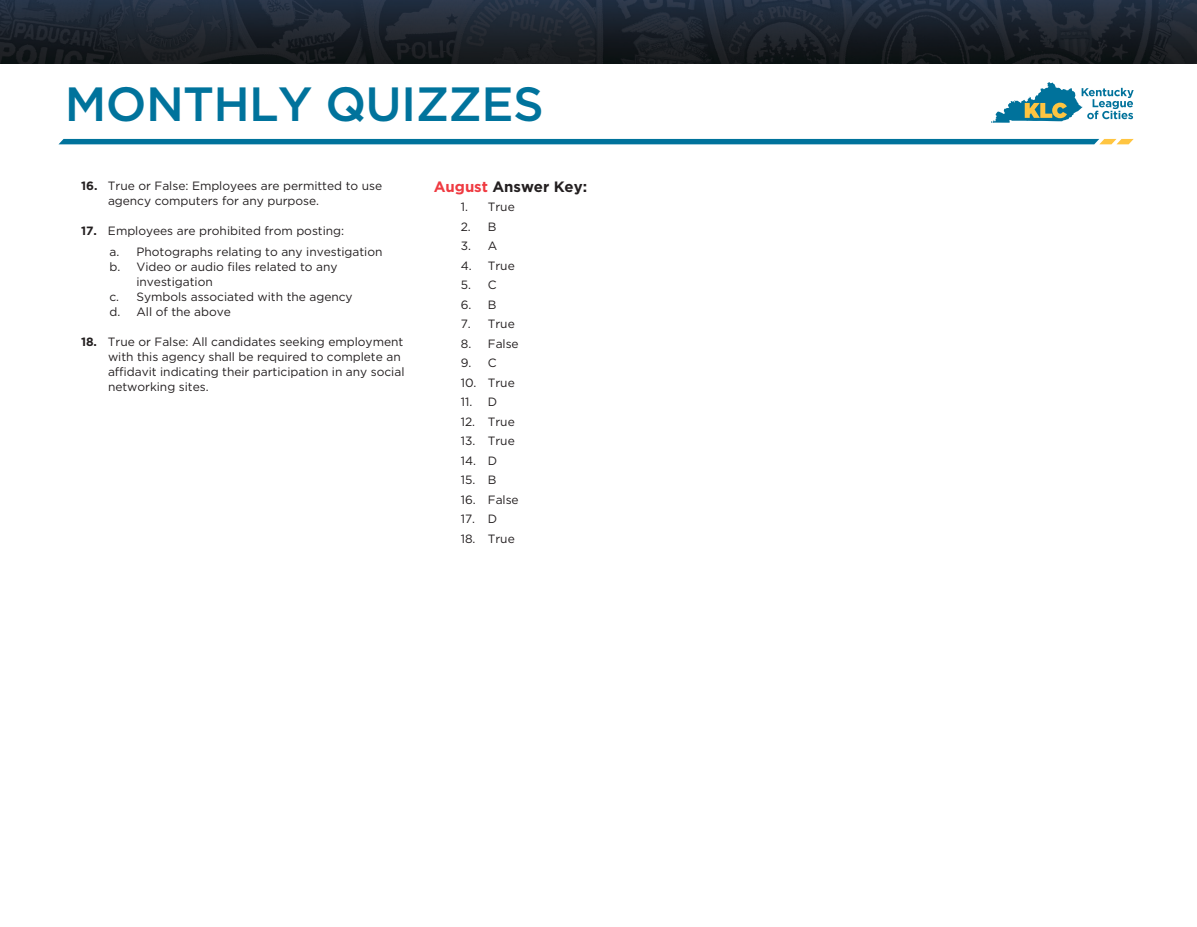
<style>
.page{position:relative;width:1197px;height:927px;background:#fff}
.page>*{position:absolute;margin:0;border:0;box-sizing:border-box;transform-origin:0 0}
.t1{font:500 48px "Gotham";letter-spacing:-.015em;color:#00739c}
.t2{font:700 15px "Gotham";letter-spacing:-.005em;color:#231f20}
.t3{font:12px/15px "Gotham";letter-spacing:-.005em;color:#231f20}
.s1{font-weight:700}
.s2{color:#ef3b42}
</style>
<div class="page">
<img style="left:0;top:0;width:1197px;height:64px">
<svg style="left:991px;top:82px;width:143px;height:41px"></svg>
<div style="left:59px;top:139px;width:1075px;height:5px;background:#00739c"></div>
<svg style="left:0;top:0;width:5px;height:5px"></svg>
<svg style="left:1192px;top:0;width:5px;height:5px"></svg>
<p class="t1" style="left:65px;top:73px;width:480px">MONTHLY QUIZZES</p>
<p class="t3" style="left:108px;top:178px;width:276px;text-indent:-27px"><span class="s1">16.</span> True or False: Employees are permitted to use agency computers for any purpose.</p>
<p class="t3" style="left:81px;top:223px;width:265px"><span class="s1">17.</span> Employees are prohibited from posting:</p>
<p class="t3" style="left:110px;top:244px;width:275px">a. Photographs relating to any investigation</p>
<p class="t3" style="left:136px;top:259px;width:203px;text-indent:-27px">b. Video or audio files related to any investigation</p>
<p class="t3" style="left:110px;top:289px;width:245px">c. Symbols associated with the agency</p>
<p class="t3" style="left:110px;top:304px;width:123px">d. All of the above</p>
<p class="t3" style="left:108px;top:334px;width:298px;text-indent:-27px"><span class="s1">18.</span> True or False: All candidates seeking employment with this agency shall be required to complete an affidavit indicating their participation in any social networking sites.</p>
<p class="t2" style="left:434px;top:177px;width:155px"><span class="s2">August</span> Answer Key:</p>
<p class="t3" style="left:461px;top:199px;width:55px">1. True</p>
<p class="t3" style="left:461px;top:219px;width:37px">2. B</p>
<p class="t3" style="left:461px;top:238px;width:38px">3. A</p>
<p class="t3" style="left:461px;top:258px;width:55px">4. True</p>
<p class="t3" style="left:461px;top:277px;width:37px">5. C</p>
<p class="t3" style="left:461px;top:297px;width:37px">6. B</p>
<p class="t3" style="left:461px;top:316px;width:55px">7. True</p>
<p class="t3" style="left:461px;top:336px;width:59px">8. False</p>
<p class="t3" style="left:461px;top:355px;width:37px">9. C</p>
<p class="t3" style="left:461px;top:375px;width:55px">10. True</p>
<p class="t3" style="left:461px;top:394px;width:38px">11. D</p>
<p class="t3" style="left:461px;top:414px;width:55px">12. True</p>
<p class="t3" style="left:461px;top:433px;width:55px">13. True</p>
<p class="t3" style="left:461px;top:453px;width:38px">14. D</p>
<p class="t3" style="left:461px;top:472px;width:37px">15. B</p>
<p class="t3" style="left:461px;top:492px;width:59px">16. False</p>
<p class="t3" style="left:461px;top:511px;width:38px">17. D</p>
<p class="t3" style="left:461px;top:531px;width:55px">18. True</p>
</div>
